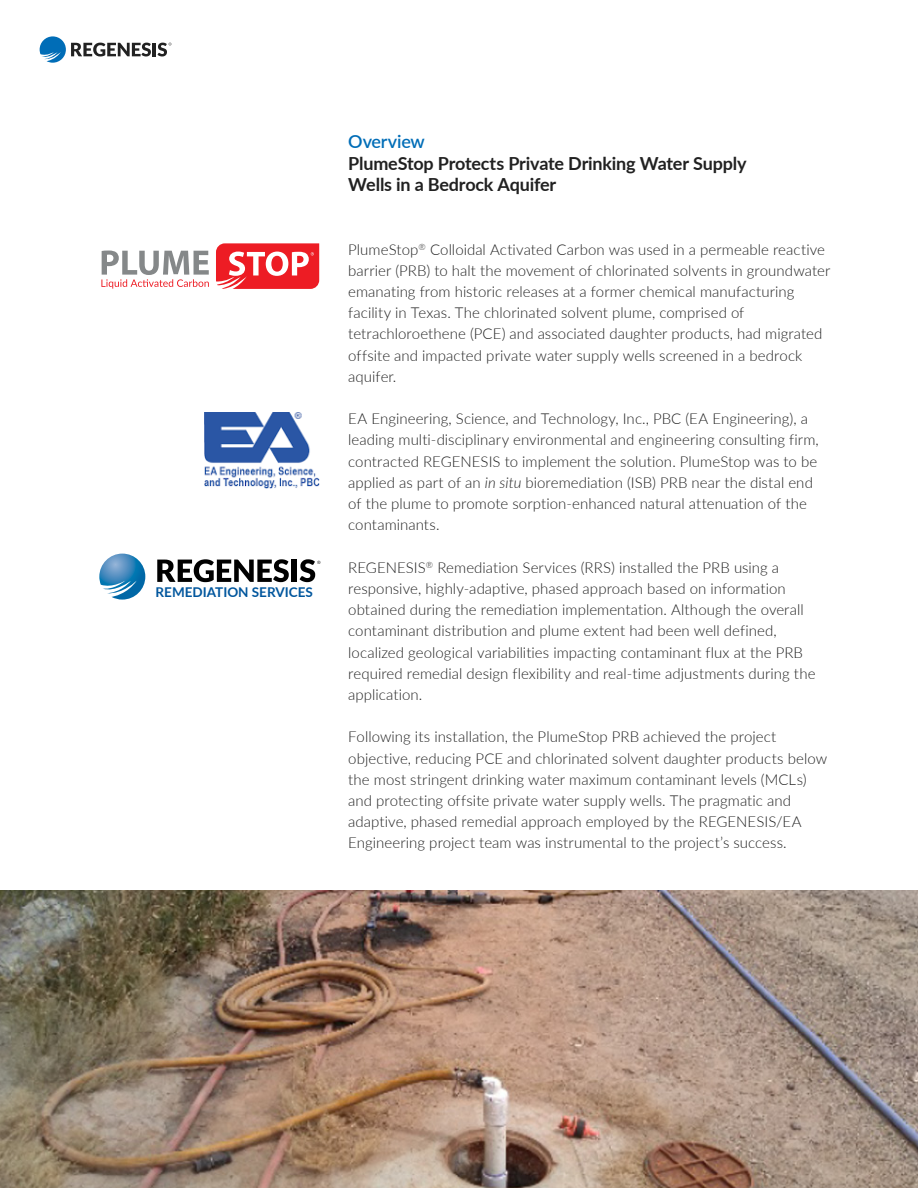
<style>
.page{position:relative;width:918px;height:1188px;background:#fff}
.page>*{position:absolute;margin:0;border:0;box-sizing:border-box;transform-origin:0 0}
.t1{font:700 18px/21.1px "Lato";letter-spacing:-.01em;color:#212121}
.t2{font:600 18px "Lato";letter-spacing:-.01em;color:#006db7}
.t3{font:300 15px/21.1px "Lato";letter-spacing:.005em;color:#212121}
.t4{font:700 13.5px "Lato";color:#00569d}
.s1{font-style:italic}
</style>
<div class="page">
<svg style="left:40px;top:36px;width:131px;height:27px"></svg>
<svg style="left:101px;top:251px;width:108px;height:38px"></svg>
<svg style="left:216px;top:243px;width:103px;height:46px"></svg>
<svg style="left:99px;top:554px;width:46px;height:46px"></svg>
<svg style="left:157px;top:559px;width:132px;height:23px"></svg>
<div style="left:292px;top:560px;width:5px;height:22px;background:#000"></div>
<svg style="left:300px;top:559px;width:20px;height:23px"></svg>
<img style="left:205px;top:412px;width:114px;height:77px">
<img style="left:0;top:891px;width:918px;height:297px">
<p class="t4" style="left:156px;top:582px;width:159px">REMEDIATION SERVICES</p>
<p class="t2" style="left:348px;top:129px;width:78px">Overview</p>
<p class="t1" style="left:348px;top:152px;width:400px">PlumeStop Protects Private Drinking Water Supply<br>Wells in a Bedrock Aquifer</p>
<p class="t3" style="left:348px;top:238px;width:484px">PlumeStop<sup>®</sup> Colloidal Activated Carbon was used in a permeable reactive barrier (PRB) to halt the movement of chlorinated solvents in groundwater emanating from historic releases at a former chemical manufacturing facility in Texas. The chlorinated solvent plume, comprised of tetrachloroethene (PCE) and associated daughter products, had migrated offsite and impacted private water supply wells screened in a bedrock aquifer.</p>
<p class="t3" style="left:348px;top:408px;width:472px">EA Engineering, Science, and Technology, Inc., PBC (EA Engineering), a leading multi-disciplinary environmental and engineering consulting firm, contracted REGENESIS to implement the solution. PlumeStop was to be applied as part of an <span class="s1">in situ</span> bioremediation (ISB) PRB near the distal end of the plume to promote sorption-enhanced natural attenuation of the contaminants.</p>
<p class="t3" style="left:348px;top:556px;width:469px">REGENESIS<sup>®</sup> Remediation Services (RRS) installed the PRB using a responsive, highly-adaptive, phased approach based on information obtained during the remediation implementation. Although the overall contaminant distribution and plume extent had been well defined, localized geological variabilities impacting contaminant flux at the PRB required remedial design flexibility and real-time adjustments during the application.</p>
<p class="t3" style="left:348px;top:726px;width:480px">Following its installation, the PlumeStop PRB achieved the project objective, reducing PCE and chlorinated solvent daughter products below the most stringent drinking water maximum contaminant levels (MCLs) and protecting offsite private water supply wells. The pragmatic and adaptive, phased remedial approach employed by the REGENESIS/EA Engineering project team was instrumental to the project’s success.</p>
</div>
